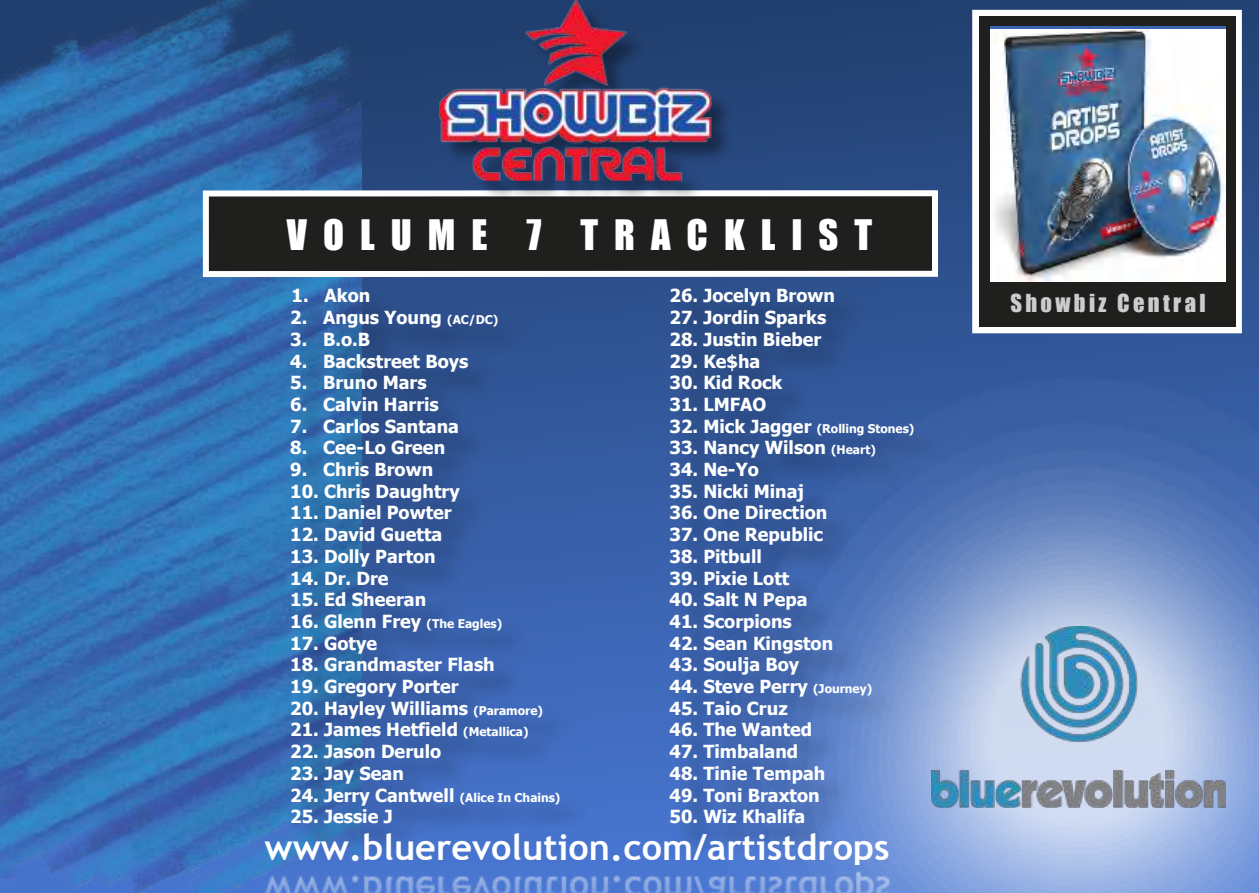
<style>
.page{position:relative;width:1259px;height:893px;background:#fff}
.page>*{position:absolute;margin:0;border:0;box-sizing:border-box;transform-origin:0 0}
.t1{font:38.7px "Impact";letter-spacing:.415em;color:#fff}
.t2{font:700 36px "Trebuchet MS";color:#fff}
.t3{font:22.8px "Impact";letter-spacing:.15em;color:#ccccce}
.t4{font:700 18px "Tahoma";color:#fff}
.t5{font:700 12px "Tahoma";color:#fff}
.s1{font-size:12px}
.s2{font-size:18px}
</style>
<div class="page">
<svg style="left:361px;top:0;width:898px;height:299px;background:#264679"></svg>
<img style="left:0;top:0;width:361px;height:893px">
<div style="left:203px;top:190px;width:735px;height:87px;border:12px solid #fff"></div>
<div style="left:209px;top:196px;width:723px;height:75px;background:#1f201d"></div>
<img style="left:231px;top:278px;width:741px;height:546px">
<div style="left:972px;top:10px;width:269px;height:323px;border:13px solid #fff"></div>
<div style="left:978px;top:16px;width:257px;height:311px;background:#1f201d"></div>
<img style="left:990px;top:29px;width:235px;height:253px">
<img style="left:435px;top:0;width:303px;height:197px">
<img style="left:440px;top:1px;width:271px;height:180px">
<img style="left:215px;top:824px;width:390px;height:69px">
<img style="left:605px;top:299px;width:654px;height:594px">
<img style="left:931px;top:626px;width:294px;height:182px">
<h1 class="t1" style="left:287px;top:220px;width:587px">VOLUME 7 TRACKLIST</h1>
<p class="t4" style="left:291px;top:289px;width:80px">1. Akon</p>
<p class="t4" style="left:669px;top:289px;width:167px">26. Jocelyn Brown</p>
<p class="t4" style="left:290px;top:310px;width:210px">2. Angus Young <span class="s1">(AC/DC)</span></p>
<p class="t4" style="left:669px;top:310px;width:158px">27. Jordin Sparks</p>
<p class="t4" style="left:290px;top:332px;width:81px">3. B.o.B</p>
<p class="t4" style="left:669px;top:332px;width:153px">28. Justin Bieber</p>
<p class="t4" style="left:290px;top:354px;width:180px">4. Backstreet Boys</p>
<p class="t4" style="left:669px;top:354px;width:92px">29. Ke$ha</p>
<p class="t4" style="left:290px;top:375px;width:138px">5. Bruno Mars</p>
<p class="t4" style="left:669px;top:375px;width:114px">30. Kid Rock</p>
<p class="t4" style="left:290px;top:397px;width:150px">6. Calvin Harris</p>
<p class="t4" style="left:669px;top:397px;width:98px">31. LMFAO</p>
<p class="t4" style="left:290px;top:419px;width:170px">7. Carlos Santana</p>
<p class="t5" style="left:669px;top:423px;width:246px"><span class="s2">32. Mick Jagger</span> (Rolling Stones)</p>
<p class="t4" style="left:290px;top:441px;width:156px">8. Cee-Lo Green</p>
<p class="t4" style="left:669px;top:441px;width:208px">33. Nancy Wilson <span class="s1">(Heart)</span></p>
<p class="t4" style="left:290px;top:462px;width:145px">9. Chris Brown</p>
<p class="t4" style="left:669px;top:462px;width:91px">34. Ne-Yo</p>
<p class="t4" style="left:290px;top:484px;width:171px">10. Chris Daughtry</p>
<p class="t4" style="left:669px;top:484px;width:136px">35. Nicki Minaj</p>
<p class="t4" style="left:290px;top:506px;width:163px">11. Daniel Powter</p>
<p class="t4" style="left:669px;top:506px;width:159px">36. One Direction</p>
<p class="t4" style="left:290px;top:527px;width:154px">12. David Guetta</p>
<p class="t4" style="left:669px;top:527px;width:155px">37. One Republic</p>
<p class="t4" style="left:290px;top:549px;width:147px">13. Dolly Parton</p>
<p class="t4" style="left:669px;top:549px;width:94px">38. Pitbull</p>
<p class="t4" style="left:290px;top:571px;width:100px">14. Dr. Dre</p>
<p class="t4" style="left:669px;top:571px;width:121px">39. Pixie Lott</p>
<p class="t4" style="left:290px;top:592px;width:137px">15. Ed Sheeran</p>
<p class="t4" style="left:669px;top:592px;width:139px">40. Salt N Pepa</p>
<p class="t4" style="left:290px;top:614px;width:213px">16. Glenn Frey <span class="s1">(The Eagles)</span></p>
<p class="t4" style="left:669px;top:614px;width:124px">41. Scorpions</p>
<p class="t4" style="left:290px;top:636px;width:88px">17. Gotye</p>
<p class="t4" style="left:669px;top:636px;width:165px">42. Sean Kingston</p>
<p class="t4" style="left:290px;top:657px;width:206px">18. Grandmaster Flash</p>
<p class="t4" style="left:669px;top:657px;width:131px">43. Soulja Boy</p>
<p class="t4" style="left:290px;top:679px;width:170px">19. Gregory Porter</p>
<p class="t4" style="left:669px;top:679px;width:204px">44. Steve Perry <span class="s1">(Journey)</span></p>
<p class="t4" style="left:290px;top:701px;width:254px">20. Hayley Williams <span class="s1">(Paramore)</span></p>
<p class="t4" style="left:669px;top:701px;width:120px">45. Taio Cruz</p>
<p class="t4" style="left:290px;top:723px;width:240px">21. James Hetfield <span class="s1">(Metallica)</span></p>
<p class="t4" style="left:669px;top:723px;width:144px">46. The Wanted</p>
<p class="t4" style="left:290px;top:744px;width:152px">22. Jason Derulo</p>
<p class="t4" style="left:669px;top:744px;width:130px">47. Timbaland</p>
<p class="t4" style="left:290px;top:766px;width:115px">23. Jay Sean</p>
<p class="t4" style="left:669px;top:766px;width:157px">48. Tinie Tempah</p>
<p class="t4" style="left:290px;top:788px;width:272px">24. Jerry Cantwell <span class="s1">(Alice In Chains)</span></p>
<p class="t4" style="left:669px;top:788px;width:152px">49. Toni Braxton</p>
<p class="t4" style="left:290px;top:809px;width:104px">25. Jessie J</p>
<p class="t4" style="left:669px;top:809px;width:137px">50. Wiz Khalifa</p>
<h2 class="t2" style="left:264px;top:834px;width:627px">www.bluerevolution.com/artistdrops</h2>
<p class="t3" style="left:1010px;top:294px;width:197px">Showbiz Central</p>
</div>
